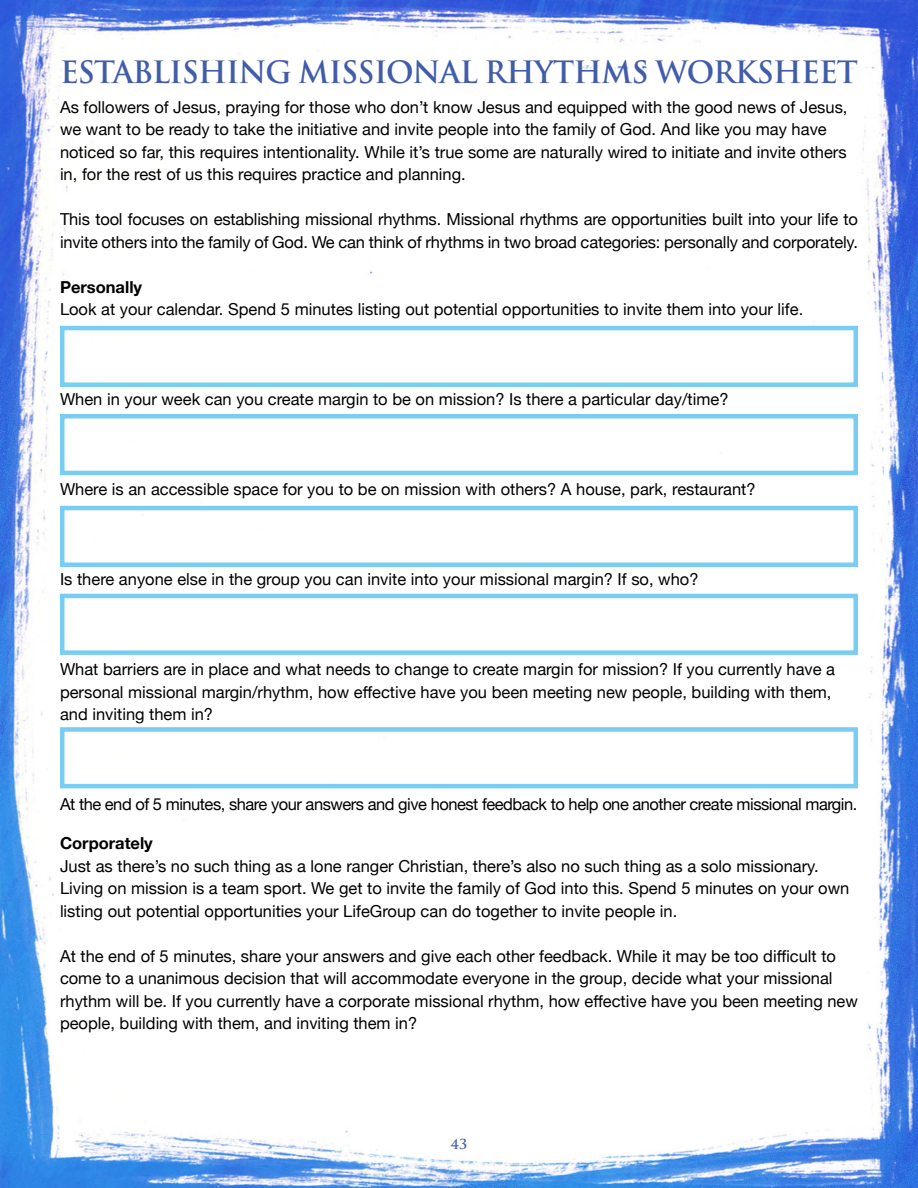
<style>
.page{position:relative;width:918px;height:1188px;background:#fff}
.page>*{position:absolute;margin:0;border:0;box-sizing:border-box;transform-origin:0 0}
.t1{font:700 30px "Trajan Pro";letter-spacing:-.03em;color:#415ca9}
.t2{font:16.5px/22.5px "Helvetica Neue";color:#000}
.t3{font:16.5px "Helvetica Neue";letter-spacing:-.03em;color:#000}
.t4{font:700 16.5px "Helvetica Neue";color:#000}
.t5{font:700 13.5px "Trajan Pro";color:#415ca9}
</style>
<div class="page">
<img style="left:0;top:0;width:918px;height:1188px">
<svg style="left:58px;top:324px;width:802px;height:65px"></svg>
<svg style="left:58px;top:412px;width:802px;height:65px"></svg>
<svg style="left:58px;top:504px;width:802px;height:65px"></svg>
<svg style="left:58px;top:591px;width:802px;height:66px"></svg>
<svg style="left:58px;top:725px;width:802px;height:66px"></svg>
<h1 class="t1" style="left:60px;top:53px;width:799px">ESTABLISHING MISSIONAL RHYTHMS WORKSHEET</h1>
<p class="t2" style="left:60px;top:96px;width:789px">As followers of Jesus, praying for those who don’t know Jesus and equipped with the good news of Jesus, we want to be ready to take the initiative and invite people into the family of God. And like you may have noticed so far, this requires intentionality. While it’s true some are naturally wired to initiate and invite others in, for the rest of us this requires practice and planning.</p>
<p class="t2" style="left:60px;top:209px;width:800px">This tool focuses on establishing missional rhythms. Missional rhythms are opportunities built into your life to invite others into the family of God. We can think of rhythms in two broad categories: personally and corporately.</p>
<p class="t4" style="left:60px;top:274px;width:84px">Personally</p>
<p class="t2" style="left:60px;top:299px;width:745px">Look at your calendar. Spend 5 minutes listing out potential opportunities to invite them into your life.</p>
<p class="t2" style="left:60px;top:389px;width:670px">When in your week can you create margin to be on mission? Is there a particular day/time?</p>
<p class="t2" style="left:60px;top:479px;width:697px">Where is an accessible space for you to be on mission with others? A house, park, restaurant?</p>
<p class="t2" style="left:60px;top:569px;width:640px">Is there anyone else in the group you can invite into your missional margin? If so, who?</p>
<p class="t2" style="left:60px;top:659px;width:777px">What barriers are in place and what needs to change to create margin for mission? If you currently have a personal missional margin/rhythm, how effective have you been meeting new people, building with them, and inviting them in?</p>
<p class="t3" style="left:60px;top:792px;width:799px">At the end of 5 minutes, share your answers and give honest feedback to help one another create missional margin.</p>
<p class="t4" style="left:60px;top:830px;width:94px">Corporately</p>
<p class="t2" style="left:60px;top:855px;width:791px">Just as there’s no such thing as a lone ranger Christian, there’s also no such thing as a solo missionary.<br>Living on mission is a team sport. We get to invite the family of God into this. Spend 5 minutes on your own listing out potential opportunities your LifeGroup can do together to invite people in.</p>
<p class="t2" style="left:60px;top:945px;width:800px">At the end of 5 minutes, share your answers and give each other feedback. While it may be too difficult to come to a unanimous decision that will accommodate everyone in the group, decide what your missional rhythm will be. If you currently have a corporate missional rhythm, how effective have you been meeting new people, building with them, and inviting them in?</p>
<p class="t5" style="left:451px;top:1135px;width:18px">43<sub>43</sub></p>
</div>
